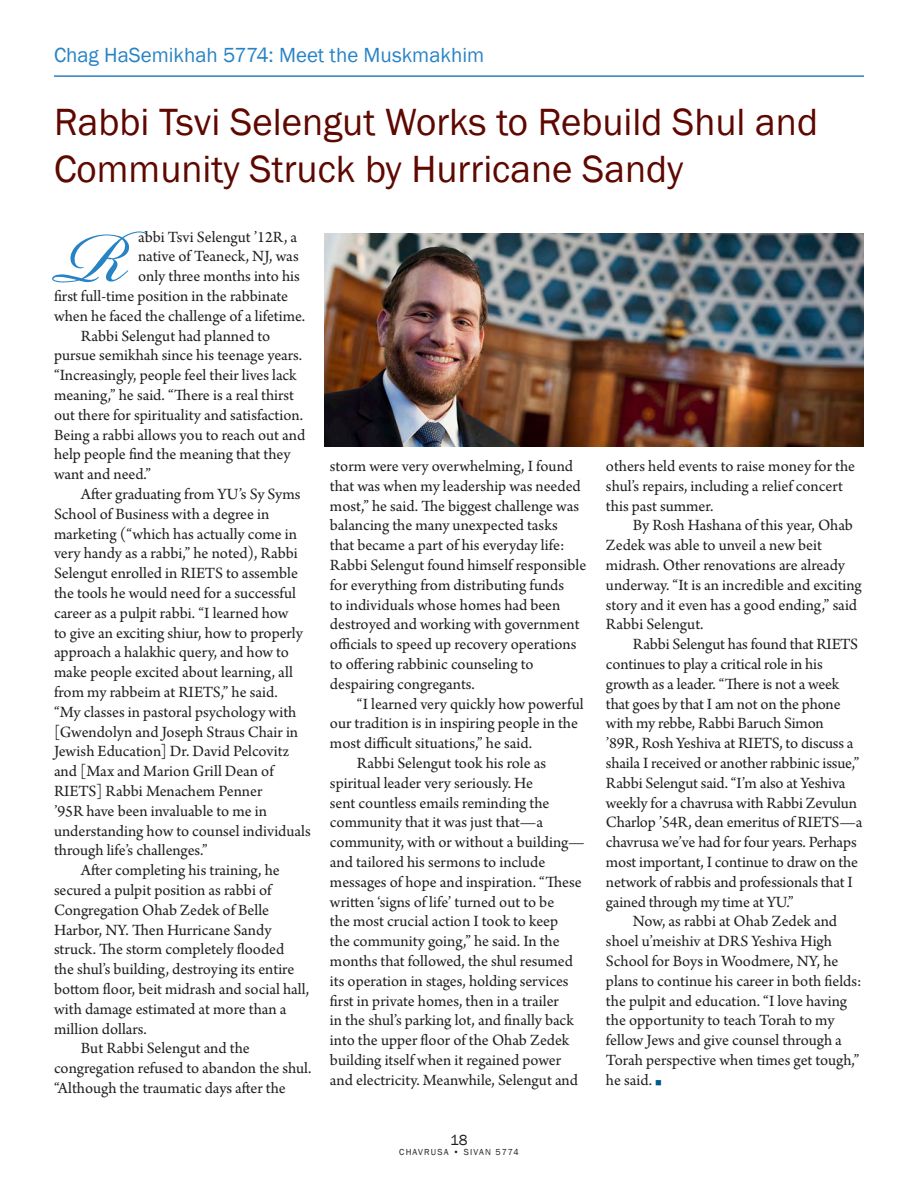
<style>
.page{position:relative;width:918px;height:1188px;background:#fff}
.page>*{position:absolute;margin:0;border:0;box-sizing:border-box;transform-origin:0 0}
.t1{font:110.85px "Bickham Script Pro";color:#2783c5}
.t2{font:39px/46.8px "Franklin Gothic";color:#5e0800}
.t3{font:21px "Franklin Gothic";color:#2783c5}
.dues_locations{font:16.5px/19.8px "Arno Pro";color:#231f20}
.t4{font:15px "Franklin Gothic";color:#231f20}
.t5{font:9px "Franklin Gothic";letter-spacing:.13em;color:#231f20}
.s1{color:#005990}
</style>
<div class="page">
<hr style="left:54px;top:75px;width:810px;height:2px;background:#2882c4">
<img style="left:324px;top:234px;width:540px;height:212px">
<p class="t3" style="left:54px;top:42px;width:432px">Chag HaSemikhah 5774: Meet the Muskmakhim</p>
<p class="t2" style="left:54px;top:100px;width:766px">Rabbi Tsvi Selengut Works to Rebuild Shul and<br>Community Struck by Hurricane Sandy</p>
<p class="dues_locations" style="left:138px;top:228px;width:161px">abbi Tsvi Selengut ’12R, a</p>
<p class="dues_locations" style="left:138px;top:247px;width:162px">native of Teaneck, NJ, was</p>
<p class="dues_locations" style="left:138px;top:267px;width:163px">only three months into his</p>
<p class="dues_locations" style="left:54px;top:287px;width:236px">first full-time position in the rabbinate</p>
<p class="dues_locations" style="left:54px;top:307px;width:253px">when he faced the challenge of a lifetime.</p>
<p class="dues_locations" style="left:54px;top:327px;width:253px;text-indent:27px">Rabbi Selengut had planned to pursue semikhah since his teenage years. “Increasingly, people feel their lives lack meaning,” he said. “There is a real thirst out there for spirituality and satisfaction.<br>Being a rabbi allows you to reach out and help people find the meaning that they want and need.”</p>
<p class="dues_locations" style="left:54px;top:485px;width:258px;text-indent:27px">After graduating from YU’s Sy Syms School of Business with a degree in marketing (“which has actually come in very handy as a rabbi,” he noted), Rabbi Selengut enrolled in RIETS to assemble the tools he would need for a successful career as a pulpit rabbi. “I learned how<br>to give an exciting shiur, how to properly approach a halakhic query, and how to make people excited about learning, all from my rabbeim at RIETS,” he said.<br>“My classes in pastoral psychology with [Gwendolyn and Joseph Straus Chair in Jewish Education] Dr. David Pelcovitz and [Max and Marion Grill Dean of RIETS] Rabbi Menachem Penner<br>’95R have been invaluable to me in understanding how to counsel individuals through life’s challenges.”</p>
<p class="dues_locations" style="left:54px;top:861px;width:257px;text-indent:27px">After completing his training, he secured a pulpit position as rabbi of Congregation Ohab Zedek of Belle Harbor, NY. Then Hurricane Sandy struck. The storm completely flooded<br>the shul’s building, destroying its entire bottom floor, beit midrash and social hall, with damage estimated at more than a million dollars.</p>
<p class="dues_locations" style="left:54px;top:1039px;width:259px;text-indent:27px">But Rabbi Selengut and the congregation refused to abandon the shul. “Although the traumatic days after the</p>
<p class="t1" style="left:54px;top:178px;width:75px">R</p>
<p class="dues_locations" style="left:330px;top:457px;width:258px">storm were very overwhelming, I found that was when my leadership was needed most,” he said. The biggest challenge was balancing the many unexpected tasks<br>that became a part of his everyday life:<br>Rabbi Selengut found himself responsible for everything from distributing funds<br>to individuals whose homes had been destroyed and working with government officials to speed up recovery operations to offering rabbinic counseling to despairing congregants.</p>
<p class="dues_locations" style="left:330px;top:695px;width:255px;text-indent:27px">“I learned very quickly how powerful our tradition is in inspiring people in the most difficult situations,” he said.</p>
<p class="dues_locations" style="left:330px;top:754px;width:256px;text-indent:27px">Rabbi Selengut took his role as spiritual leader very seriously. He<br>sent countless emails reminding the community that it was just that—a community, with or without a building— and tailored his sermons to include messages of hope and inspiration. “These written ‘signs of life’ turned out to be<br>the most crucial action I took to keep<br>the community going,” he said. In the months that followed, the shul resumed its operation in stages, holding services first in private homes, then in a trailer<br>in the shul’s parking lot, and finally back into the upper floor of the Ohab Zedek building itself when it regained power and electricity. Meanwhile, Selengut and</p>
<p class="t4" style="left:450px;top:1130px;width:19px">18</p>
<p class="t5" style="left:399px;top:1147px;width:121px">CHAVRUSA • SIVAN 5774</p>
<p class="dues_locations" style="left:606px;top:457px;width:251px">others held events to raise money for the shul’s repairs, including a relief concert this past summer.</p>
<p class="dues_locations" style="left:606px;top:516px;width:257px;text-indent:27px">By Rosh Hashana of this year, Ohab Zedek was able to unveil a new beit midrash. Other renovations are already underway. “It is an incredible and exciting story and it even has a good ending,” said Rabbi Selengut.</p>
<p class="dues_locations" style="left:606px;top:635px;width:258px;text-indent:27px">Rabbi Selengut has found that RIETS continues to play a critical role in his growth as a leader. “There is not a week that goes by that I am not on the phone with my rebbe, Rabbi Baruch Simon<br>’89R, Rosh Yeshiva at RIETS, to discuss a shaila I received or another rabbinic issue,” Rabbi Selengut said. “I’m also at Yeshiva weekly for a chavrusa with Rabbi Zevulun Charlop ’54R, dean emeritus of RIETS—a chavrusa we’ve had for four years. Perhaps most important, I continue to draw on the network of rabbis and professionals that I gained through my time at YU.”</p>
<p class="dues_locations" style="left:606px;top:912px;width:257px;text-indent:27px">Now, as rabbi at Ohab Zedek and shoel u’meishiv at DRS Yeshiva High School for Boys in Woodmere, NY, he plans to continue his career in both fields: the pulpit and education. “I love having the opportunity to teach Torah to my fellow Jews and give counsel through a Torah perspective when times get tough,” he said. <span class="s1">■</span></p>
</div>
